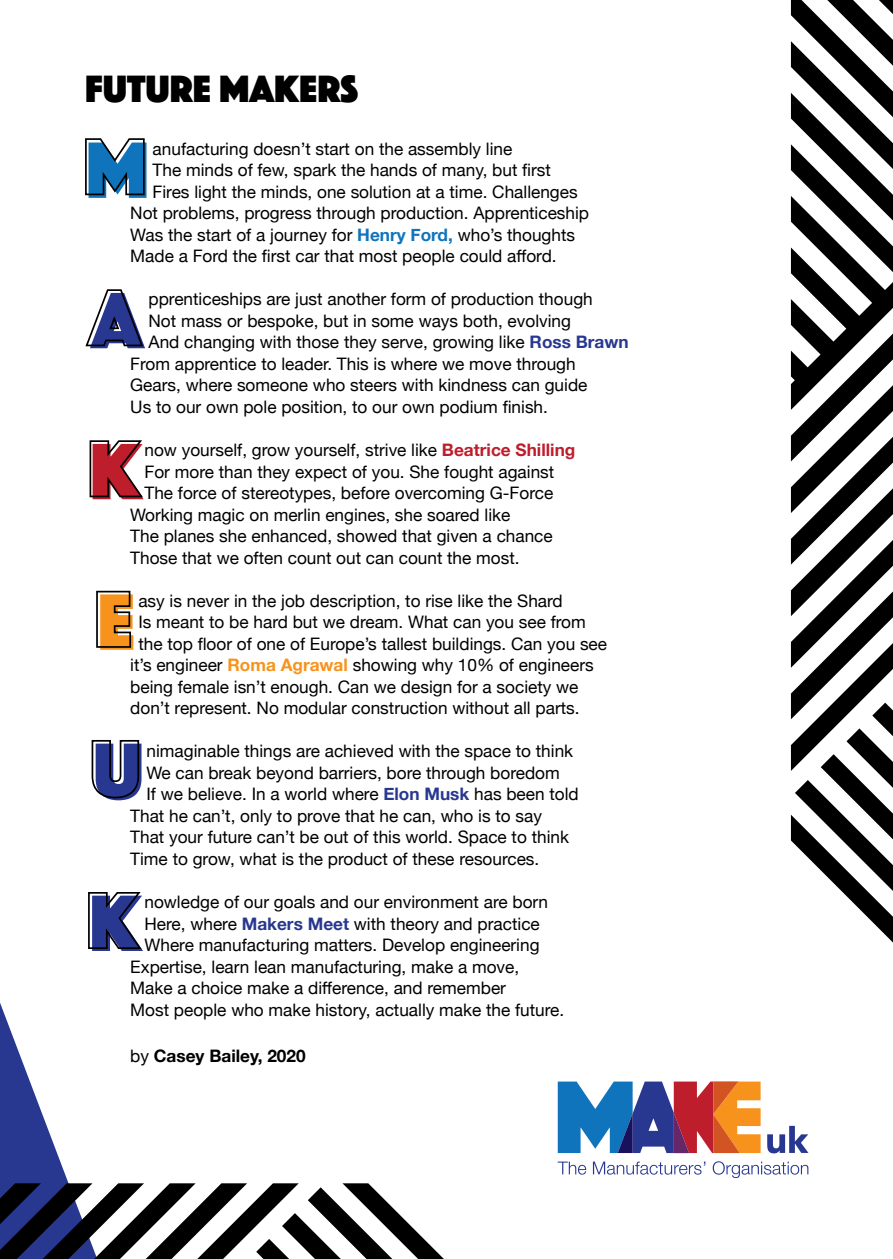
<style>
.page{position:relative;width:893px;height:1259px;background:#fff}
.page>*{position:absolute;margin:0;border:0;box-sizing:border-box;transform-origin:0 0}
.t1{font:39.6px "Phosphate Solid";color:#000001}
.t2{font:17.1px "Helvetica Neue";color:#000001}
.t3{font:700 17.1px "Helvetica Neue";color:#000001}
.s1{font-weight:700;color:#1074bc}
.s2{font-weight:700;color:#283890}
.s3{font-weight:700;color:#be1d2c}
.s4{font-weight:700;color:#f7931d}
.s5{font-weight:400}
</style>
<div class="page">
<svg style="left:85px;top:138px;width:62px;height:60px"></svg>
<svg style="left:88px;top:892px;width:55px;height:59px"></svg>
<svg style="left:91px;top:740px;width:50px;height:60px"></svg>
<svg style="left:96px;top:590px;width:37px;height:60px;background:#cb8b3f"></svg>
<svg style="left:89px;top:440px;width:55px;height:59px"></svg>
<svg style="left:85px;top:289px;width:60px;height:59px"></svg>
<svg style="left:791px;top:0;width:102px;height:702px"></svg>
<svg style="left:791px;top:702px;width:102px;height:240px"></svg>
<svg style="left:0;top:1003px;width:444px;height:256px"></svg>
<svg style="left:767px;top:1125px;width:41px;height:28px"></svg>
<svg style="left:558px;top:1161px;width:28px;height:13px"></svg>
<svg style="left:593px;top:1161px;width:112px;height:13px"></svg>
<svg style="left:713px;top:1161px;width:95px;height:17px"></svg>
<svg style="left:558px;top:1081px;width:203px;height:72px;background:#847286"></svg>
<h1 class="t1" style="left:85px;top:61px;width:275px">FUTURE MAKERS</h1>
<p class="t2" style="left:153px;top:136px;width:361px">anufacturing doesn’t start on the assembly line</p>
<p class="t2" style="left:153px;top:158px;width:400px">The minds of few, spark the hands of many, but first</p>
<p class="t2" style="left:153px;top:179px;width:427px">Fires light the minds, one solution at a time. Challenges</p>
<p class="t2" style="left:130px;top:201px;width:460px">Not problems, progress through production. Apprenticeship</p>
<p class="t2" style="left:130px;top:222px;width:446px">Was the start of a journey for <span class="s1">Henry Ford,</span> who’s thoughts</p>
<p class="t2" style="left:130px;top:244px;width:428px">Made a Ford the first car that most people could afford.</p>
<p class="t2" style="left:149px;top:287px;width:446px">pprenticeships are just another form of production though</p>
<p class="t2" style="left:149px;top:308px;width:424px">Not mass or bespoke, but in some ways both, evolving</p>
<p class="t2" style="left:149px;top:330px;width:482px">And changing with those they serve, growing like <span class="s2">Ross Brawn</span></p>
<p class="t2" style="left:130px;top:351px;width:447px">From apprentice to leader. This is where we move through</p>
<p class="t2" style="left:130px;top:373px;width:459px">Gears, where someone who steers with kindness can guide</p>
<p class="t2" style="left:130px;top:394px;width:419px">Us to our own pole position, to our own podium finish.</p>
<p class="t2" style="left:144px;top:437px;width:432px">now yourself, grow yourself, strive like <span class="s3">Beatrice Shilling</span></p>
<p class="t2" style="left:144px;top:459px;width:411px">For more than they expect of you. She fought against</p>
<p class="t2" style="left:144px;top:480px;width:410px">The force of stereotypes, before overcoming G-Force</p>
<p class="t2" style="left:130px;top:502px;width:382px">Working magic on merlin engines, she soared like</p>
<p class="t2" style="left:130px;top:523px;width:424px">The planes she enhanced, showed that given a chance</p>
<p class="t2" style="left:130px;top:545px;width:391px">Those that we often count out can count the most.</p>
<p class="t2" style="left:138px;top:588px;width:426px">asy is never in the job description, to rise like the Shard</p>
<p class="t2" style="left:138px;top:610px;width:449px">Is meant to be hard but we dream. What can you see from</p>
<p class="t2" style="left:138px;top:631px;width:470px">the top floor of one of Europe’s tallest buildings. Can you see</p>
<p class="t2" style="left:130px;top:653px;width:465px">it’s engineer <span class="s4">Roma Agrawal</span> showing why 10% of engineers</p>
<p class="t2" style="left:130px;top:674px;width:450px">being female isn’t enough. Can we design for a society we</p>
<p class="t2" style="left:130px;top:696px;width:451px">don’t represent. No modular construction without all parts.</p>
<p class="t2" style="left:147px;top:739px;width:428px">nimaginable things are achieved with the space to think</p>
<p class="t2" style="left:147px;top:760px;width:415px">We can break beyond barriers, bore through boredom</p>
<p class="t2" style="left:147px;top:782px;width:434px">If we believe. In a world where <span class="s2">Elon Musk</span> has been told</p>
<p class="t2" style="left:130px;top:803px;width:413px">That he can’t, only to prove that he can, who is to say</p>
<p class="t2" style="left:130px;top:825px;width:440px">That your future can’t be out of this world. Space to think</p>
<p class="t2" style="left:130px;top:846px;width:411px">Time to grow, what is the product of these resources.</p>
<p class="t2" style="left:144px;top:889px;width:405px">nowledge of our goals and our environment are born</p>
<p class="t2" style="left:144px;top:911px;width:397px">Here, where <span class="s2">Makers Meet</span> with theory and practice</p>
<p class="t2" style="left:144px;top:932px;width:397px">Where manufacturing matters. Develop engineering</p>
<p class="t2" style="left:130px;top:954px;width:391px">Expertise, learn lean manufacturing, make a move,</p>
<p class="t2" style="left:130px;top:975px;width:377px">Make a choice make a difference, and remember</p>
<p class="t2" style="left:130px;top:997px;width:435px">Most people who make history, actually make the future.</p>
<p class="t3" style="left:130px;top:1042px;width:177px"><span class="s5">by</span> Casey Bailey, 2020</p>
</div>
